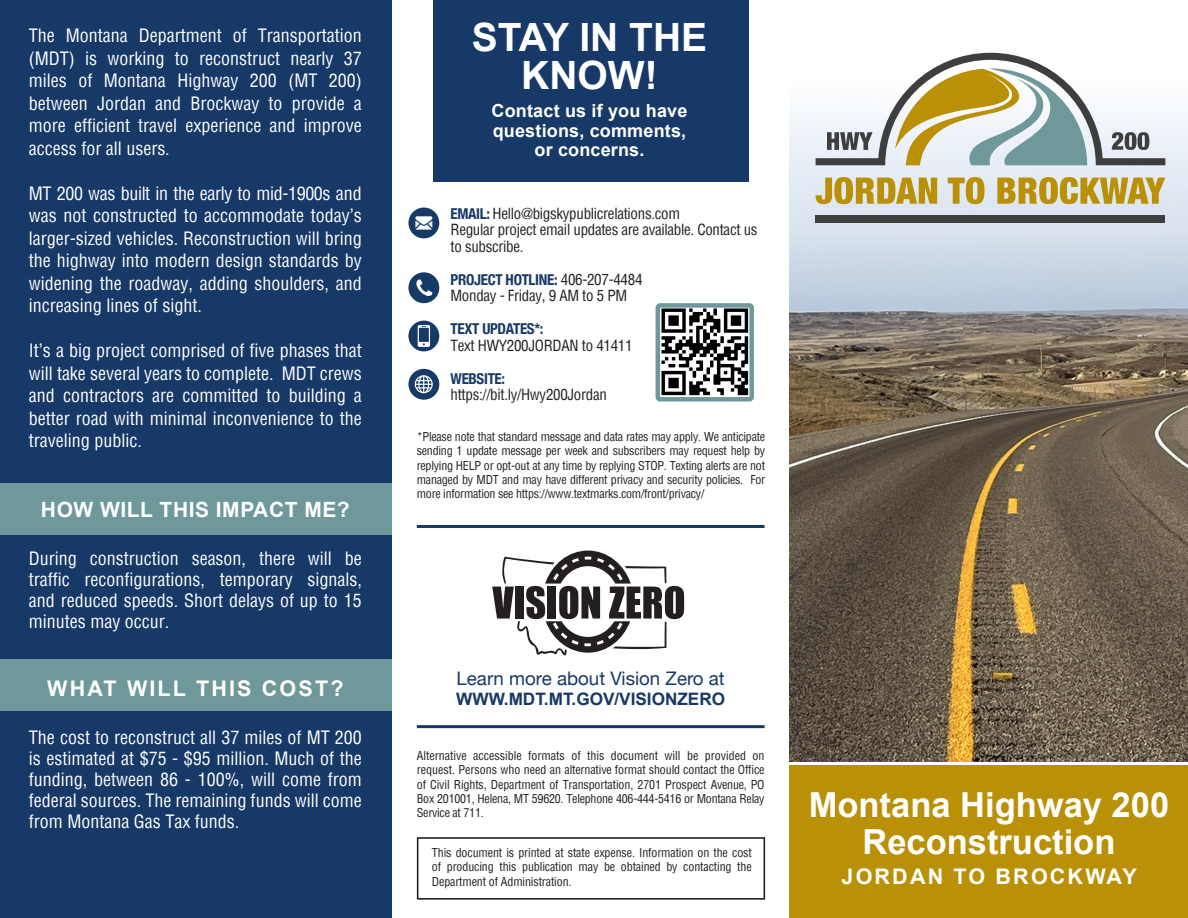
<style>
.page{position:relative;width:1188px;height:918px;background:#fff}
.page>*{position:absolute;margin:0;border:0;box-sizing:border-box;transform-origin:0 0}
.t1{font:700 39px/37.5px "Arial";color:#fff;text-align:center}
.t2{font:700 34.5px "Arial";color:#fff}
.t3{font:700 21.6px "Arial";letter-spacing:.1em;color:#fff}
.t4{font:700 21px "Arial";letter-spacing:.025em;color:#fff}
.t5{font:18.75px "Helvetica Neue";color:#163967}
.t6{font:condensed 18px/22.5px "Helvetica";color:#fff;text-align:justify}
.t7{font:700 18px "Arial";letter-spacing:.01em;color:#fff}
.t8{font:700 17.1px "Arial";color:#163967}
.t9{font:condensed 15px/16.5px "Helvetica";letter-spacing:-.02em;color:#231f20}
.t10{font:700 condensed 15px "Helvetica Neue";letter-spacing:-.02em;color:#163967}
.t11{font:condensed 12px/14.4px "Helvetica";letter-spacing:-.02em;color:#231f20;text-align:justify}
.s1{font-family:"Helvetica Neue";font-weight:700;color:#163967}
.s2{font-family:"Helvetica";font-weight:400;color:#231f20}
</style>
<div class="page">
<div style="left:433px;top:0;width:315px;height:181px;background:#163967"></div>
<div style="left:417px;top:837px;width:348px;height:63px;border:2px solid #231f20"></div>
<img style="left:789px;top:52px;width:399px;height:710px">
<div style="left:789px;top:766px;width:399px;height:152px;background:#ba9006"></div>
<hr style="left:417px;top:525px;width:348px;height:3px;background:#163967">
<hr style="left:417px;top:725px;width:348px;height:3px;background:#163967">
<div style="left:0;top:0;width:391px;height:918px;background:#163967"></div>
<div style="left:0;top:660px;width:391px;height:51px;background:#6e989a"></div>
<div style="left:0;top:483px;width:391px;height:51px;background:#6e989a"></div>
<svg style="left:492px;top:551px;width:192px;height:104px"></svg>
<img style="left:661px;top:308px;width:88px;height:88px">
<div style="left:656px;top:303px;width:98px;height:99px;border:4px solid #6e989a;border-radius:2px"></div>
<div style="left:408px;top:208px;width:31px;height:30px;background:#163967;border-radius:50%"></div>
<svg style="left:415px;top:216px;width:17px;height:14px"></svg>
<div style="left:408px;top:272px;width:31px;height:31px;background:#163967;border-radius:50%"></div>
<svg style="left:416px;top:279px;width:16px;height:17px"></svg>
<div style="left:408px;top:369px;width:31px;height:31px;background:#163967;border-radius:50%"></div>
<svg style="left:415px;top:375px;width:18px;height:18px"></svg>
<div style="left:408px;top:321px;width:31px;height:30px;background:#163967;border-radius:50%"></div>
<svg style="left:418px;top:325px;width:12px;height:22px"></svg>
<svg style="left:816px;top:177px;width:121px;height:27px;background:#c8b05a"></svg>
<svg style="left:948px;top:177px;width:36px;height:27px"></svg>
<svg style="left:997px;top:177px;width:168px;height:27px;background:#c7af5a"></svg>
<div style="left:816px;top:216px;width:349px;height:7px;background:#3e3e3f"></div>
<svg style="left:816px;top:53px;width:349px;height:112px"></svg>
<p class="t6" style="left:29px;top:24px;width:334px">The Montana Department of Transportation (MDT) is working to reconstruct nearly 37 miles of Montana Highway 200 (MT 200) between Jordan and Brockway to provide a more efficient travel experience and improve access for all users.</p>
<p class="t6" style="left:29px;top:181px;width:334px">MT 200 was built in the early to mid-1900s and was not constructed to accommodate today’s larger-sized vehicles. Reconstruction will bring the highway into modern design standards by widening the roadway, adding shoulders, and increasing lines of sight.</p>
<p class="t6" style="left:29px;top:339px;width:334px">It’s a big project comprised of five phases that will take several years to complete. MDT crews and contractors are committed to building a better road with minimal inconvenience to the traveling public.</p>
<p class="t4" style="left:41px;top:496px;width:310px">HOW WILL THIS IMPACT ME?</p>
<p class="t6" style="left:29px;top:548px;width:334px;line-height:21px">During construction season, there will be traffic reconfigurations, temporary signals, and reduced speeds. Short delays of up to 15 minutes may occur.</p>
<p class="t3" style="left:47px;top:674px;width:298px">WHAT WILL THIS COST?</p>
<p class="t6" style="left:29px;top:726px;width:334px;line-height:21px">The cost to reconstruct all 37 miles of MT 200 is estimated at $75 - $95 million. Much of the funding, between 86 - 100%, will come from federal sources. The remaining funds will come from Montana Gas Tax funds.</p>
<p class="t1" style="left:472px;top:20px;width:237px">STAY IN THE<br>KNOW!</p>
<p class="t7" style="left:492px;top:99px;width:197px">Contact us if you have</p>
<p class="t7" style="left:493px;top:118px;width:195px">questions, comments,</p>
<p class="t7" style="left:534px;top:138px;width:112px">or concerns.</p>
<p class="t9" style="left:451px;top:205px;width:231px"><span class="s1">EMAIL:</span> Hello@bigskypublicrelations.com</p>
<p class="t9" style="left:451px;top:221px;width:308px">Regular project email updates are available. Contact us to subscribe.</p>
<p class="t10" style="left:451px;top:267px;width:193px">PROJECT HOTLINE: <span class="s2">406-207-4484</span></p>
<p class="t9" style="left:451px;top:287px;width:178px">Monday - Friday, 9 AM to 5 PM</p>
<p class="t10" style="left:451px;top:316px;width:94px">TEXT UPDATES*:</p>
<p class="t9" style="left:451px;top:337px;width:184px">Text HWY200JORDAN to 41411</p>
<p class="t10" style="left:451px;top:366px;width:56px">WEBSITE:</p>
<p class="t9" style="left:451px;top:386px;width:158px">https://bit.ly/Hwy200Jordan</p>
<p class="t11" style="left:417px;top:429px;width:350px">*Please note that standard message and data rates may apply. We anticipate sending 1 update message per week and subscribers may request help by replying HELP or opt-out at any time by replying STOP. Texting alerts are not managed by MDT and may have different privacy and security policies. For more information see https://www.textmarks.com/front/privacy/</p>
<p class="t5" style="left:457px;top:664px;width:270px">Learn more about Vision Zero at</p>
<p class="t8" style="left:456px;top:688px;width:270px">WWW.MDT.MT.GOV/VISIONZERO</p>
<p class="t11" style="left:417px;top:748px;width:349px">Alternative accessible formats of this document will be provided on request. Persons who need an alternative format should contact the Office of Civil Rights, Department of Transportation, 2701 Prospect Avenue, PO Box 201001, Helena, MT 59620. Telephone 406-444-5416 or Montana Relay Service at 711.</p>
<p class="t11" style="left:432px;top:845px;width:321px">This document is printed at state expense. Information on the cost of producing this publication may be obtained by contacting the Department of Administration.</p>
<p class="t2" style="left:809px;top:782px;width:362px">Montana Highway 200</p>
<p class="t2" style="left:862px;top:819px;width:255px">Reconstruction</p>
<p class="t3" style="left:842px;top:862px;width:297px">JORDAN TO BROCKWAY</p>
</div>
